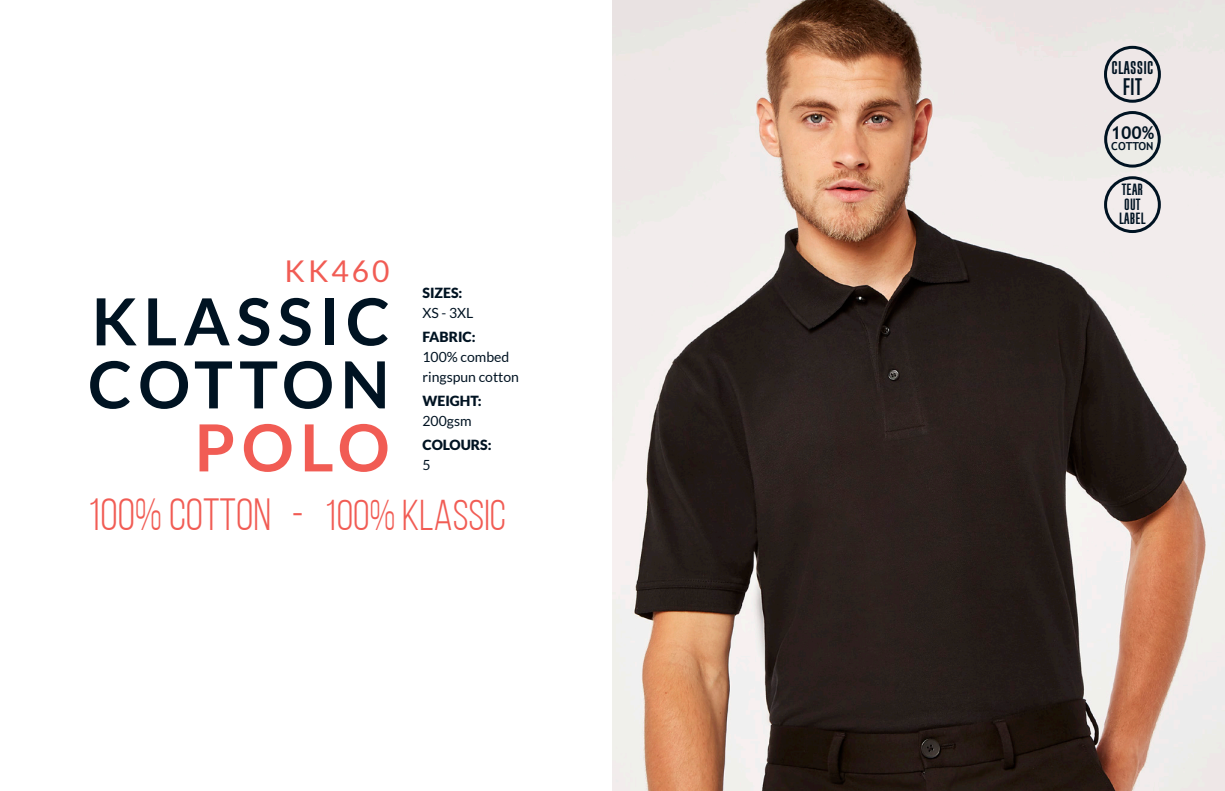
<style>
.page{position:relative;width:1225px;height:791px;background:#fff}
.page>*{position:absolute;margin:0;border:0;box-sizing:border-box;transform-origin:0 0}
.t1{font:700 65px/63px "Lato";letter-spacing:.1em;color:#001322;text-align:right}
.t2{font:45px "Bebas Neue";color:#f15c54}
.t3{font:30px "Lato";letter-spacing:.1em;color:#f15c54}
.t4{font:500 24.3px "Ticketbook";color:#001322}
.t5{font:500 18.7px "Ticketbook";letter-spacing:.015em;color:#001322}
.t6{font:700 17.8px "Trebuchet MS";color:#001322}
.t7{font:500 16.5px "Ticketbook";letter-spacing:.015em;color:#001322}
.t8{font:14px "Lato";color:#001322}
.t9{font:900 14px "Lato";color:#001322}
.t10{font:700 11px "Trebuchet MS";color:#001322}
.s1{color:#f15c54}
.s2{font-size:43px}
</style>
<div class="page">
<img style="left:612px;top:0;width:613px;height:791px">
<div style="left:1104px;top:176px;width:56px;height:57px;border:3px solid #001322;border-radius:50%"></div>
<div style="left:1104px;top:46px;width:57px;height:57px;border:3px solid #001322;border-radius:50%"></div>
<div style="left:1104px;top:111px;width:56px;height:57px;border:3px solid #001322;border-radius:50%"></div>
<p class="t3" style="left:284px;top:255px;width:107px">KK460</p>
<p class="t1" style="left:88px;top:289px;width:303px">KLASSIC<br>COTTON<br><span class="s1">POLO</span></p>
<p class="t9" style="left:422px;top:284px;width:41px">SIZES:</p>
<p class="t8" style="left:422px;top:305px;width:53px">XS - 3XL</p>
<p class="t9" style="left:422px;top:328px;width:55px">FABRIC:</p>
<p class="t8" style="left:422px;top:349px;width:88px">100% combed</p>
<p class="t8" style="left:422px;top:369px;width:98px">ringspun cotton</p>
<p class="t9" style="left:422px;top:392px;width:61px">WEIGHT:</p>
<p class="t8" style="left:422px;top:413px;width:51px">200gsm</p>
<p class="t9" style="left:422px;top:436px;width:71px">COLOURS:</p>
<p class="t8" style="left:422px;top:457px;width:10px">5</p>
<p class="t2" style="left:88px;top:490px;width:419px">100% COTTON - <span class="s2">100% KLASSIC</span></p>
<p class="t5" style="left:1111px;top:57px;width:43px">CLASSIC</p>
<p class="t4" style="left:1122px;top:73px;width:21px">FIT</p>
<p class="t6" style="left:1110px;top:122px;width:45px">100%</p>
<p class="t10" style="left:1111px;top:140px;width:44px">COTTON</p>
<p class="t7" style="left:1121px;top:180px;width:23px">TEAR</p>
<p class="t7" style="left:1124px;top:195px;width:18px">OUT</p>
<p class="t7" style="left:1119px;top:209px;width:28px">LABEL</p>
</div>
